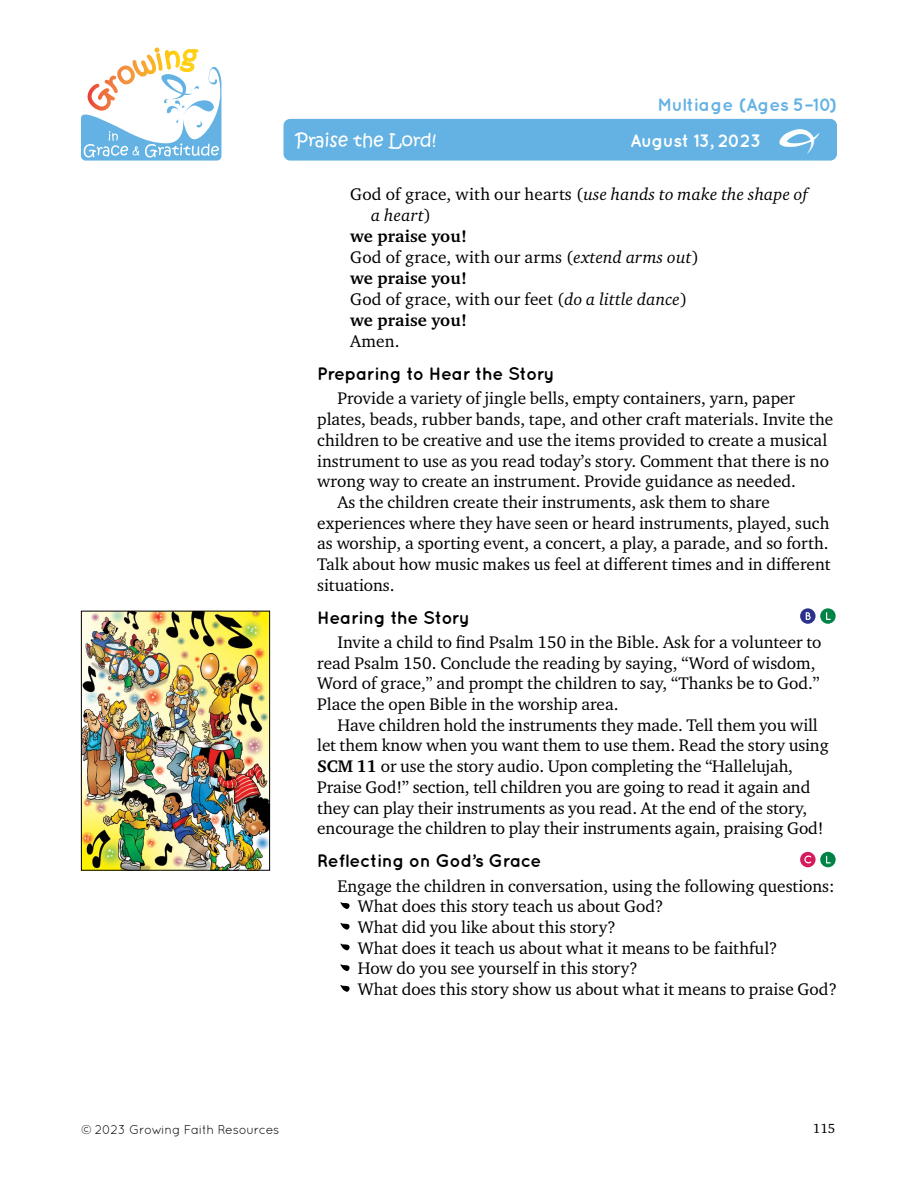
<style>
.page{position:relative;width:918px;height:1188px;background:#fff}
.page>*{position:absolute;margin:0;border:0;box-sizing:border-box;transform-origin:0 0}
.t1{font:69px "Growing Grace Gratitude";color:#000}
.t2{font:45px "Growing Grace Gratitude";color:#fff}
.t3{font:700 18px "Quicksand";letter-spacing:-.02em;color:#000}
.t4{font:700 18px "Quicksand";color:#63b2e3}
.t5{font:18px "Kristen Normal ITC Std";color:#fff}
.t6{font:700 18px "Quicksand";letter-spacing:-.03em;color:#fff}
.t7{font:17.25px/20.7px "Charter ITC Std";color:#000}
.t8{font:700 17.25px "Charter ITC Std";color:#000}
.t9{font:italic 17.25px "Charter ITC Std";letter-spacing:.01em;color:#000}
.t10{font:13.5px "Charter ITC Std";color:#000}
.t11{font:12.75px "Quicksand";letter-spacing:-.02em;color:#000}
.s1{font-style:italic}
.s2{font-style:normal}
.s3{font-weight:700}
</style>
<div class="page">
<svg style="left:81px;top:48px;width:140px;height:113px"></svg>
<img style="left:83px;top:613px;width:185px;height:256px">
<div style="left:81px;top:611px;width:189px;height:260px;border:1px solid #000"></div>
<div style="left:284px;top:119px;width:553px;height:42px;background:#63b2e3;border-radius:7px"></div>
<svg style="left:800px;top:608px;width:16px;height:16px"></svg>
<svg style="left:806px;top:612px;width:5px;height:8px"></svg>
<svg style="left:820px;top:608px;width:16px;height:16px"></svg>
<svg style="left:826px;top:612px;width:5px;height:8px"></svg>
<svg style="left:800px;top:852px;width:16px;height:15px"></svg>
<svg style="left:804px;top:856px;width:7px;height:7px"></svg>
<div style="left:820px;top:852px;width:16px;height:15px;background:#008445;border-radius:50%"></div>
<svg style="left:826px;top:856px;width:5px;height:7px"></svg>
<p class="t4" style="left:658px;top:94px;width:181px">Multiage (Ages 5–10)</p>
<p class="t5" style="left:296px;top:129px;width:142px">Praise the Lord!</p>
<p class="t6" style="left:630px;top:130px;width:132px">August 13, 2023</p>
<h2 class="t2" style="left:779px;top:122px;width:42px">E</h2>
<p class="t7" style="left:350px;top:184px;width:459px">God of grace, with our hearts (<span class="s1">use hands to make the shape of</span></p>
<p class="t9" style="left:371px;top:205px;width:61px">a heart<span class="s2">)</span></p>
<p class="t8" style="left:350px;top:226px;width:118px">we praise you!</p>
<p class="t7" style="left:350px;top:247px;width:350px">God of grace, with our arms (<span class="s1">extend arms out</span>)</p>
<p class="t8" style="left:350px;top:268px;width:118px">we praise you!</p>
<p class="t7" style="left:350px;top:289px;width:338px">God of grace, with our feet (<span class="s1">do a little dance</span>)</p>
<p class="t8" style="left:350px;top:310px;width:118px">we praise you!</p>
<p class="t7" style="left:350px;top:331px;width:51px">Amen.</p>
<p class="t3" style="left:317px;top:363px;width:239px">Preparing to Hear the Story</p>
<p class="t7" style="left:337px;top:388px;width:459px">Provide a variety of jingle bells, empty containers, yarn, paper</p>
<p class="t7" style="left:317px;top:409px;width:518px">plates, beads, rubber bands, tape, and other craft materials. Invite the</p>
<p class="t7" style="left:317px;top:429px;width:511px">children to be creative and use the items provided to create a musical</p>
<p class="t7" style="left:317px;top:450px;width:513px">instrument to use as you read today’s story. Comment that there is no</p>
<p class="t7" style="left:317px;top:471px;width:480px">wrong way to create an instrument. Provide guidance as needed.</p>
<p class="t7" style="left:337px;top:491px;width:434px">As the children create their instruments, ask them to share</p>
<p class="t7" style="left:317px;top:512px;width:514px">experiences where they have seen or heard instruments, played, such</p>
<p class="t7" style="left:317px;top:533px;width:513px">as worship, a sporting event, a concert, a play, a parade, and so forth.</p>
<p class="t7" style="left:317px;top:554px;width:515px">Talk about how music makes us feel at different times and in different</p>
<p class="t7" style="left:317px;top:574px;width:79px">situations.</p>
<p class="t3" style="left:317px;top:607px;width:154px">Hearing the Story</p>
<p class="t7" style="left:317px;top:631px;width:506px;text-indent:20px">Invite a child to find Psalm 150 in the Bible. Ask for a volunteer to read Psalm 150. Conclude the reading by saying, “Word of wisdom, Word of grace,” and prompt the children to say, “Thanks be to God.” Place the open Bible in the worship area.</p>
<p class="t7" style="left:317px;top:714px;width:513px;text-indent:20px">Have children hold the instruments they made. Tell them you will let them know when you want them to use them. Read the story using <span class="s3">SCM 11</span> or use the story audio. Upon completing the “Hallelujah, Praise God!” section, tell children you are going to read it again and they can play their instruments as you read. At the end of the story, encourage the children to play their instruments again, praising God!</p>
<p class="t3" style="left:317px;top:850px;width:226px">Reflecting on God’s Grace</p>
<p class="t7" style="left:338px;top:875px;width:499px">Engage the children in conversation, using the following questions:</p>
<h1 class="t1" style="left:340px;top:880px;width:12px">Z</h1>
<p class="t7" style="left:358px;top:896px;width:307px">What does this story teach us about God?</p>
<h1 class="t1" style="left:340px;top:900px;width:12px">Z</h1>
<p class="t7" style="left:358px;top:916px;width:260px">What did you like about this story?</p>
<h1 class="t1" style="left:340px;top:921px;width:12px">Z</h1>
<p class="t7" style="left:358px;top:937px;width:421px">What does it teach us about what it means to be faithful?</p>
<h1 class="t1" style="left:340px;top:942px;width:12px">Z</h1>
<p class="t7" style="left:358px;top:958px;width:281px">How do you see yourself in this story?</p>
<h1 class="t1" style="left:340px;top:962px;width:12px">Z</h1>
<p class="t7" style="left:358px;top:978px;width:481px">What does this story show us about what it means to praise God?</p>
<p class="t11" style="left:81px;top:1122px;width:200px">© 2023 Growing Faith Resources</p>
<p class="t10" style="left:813px;top:1120px;width:24px">115</p>
</div>
